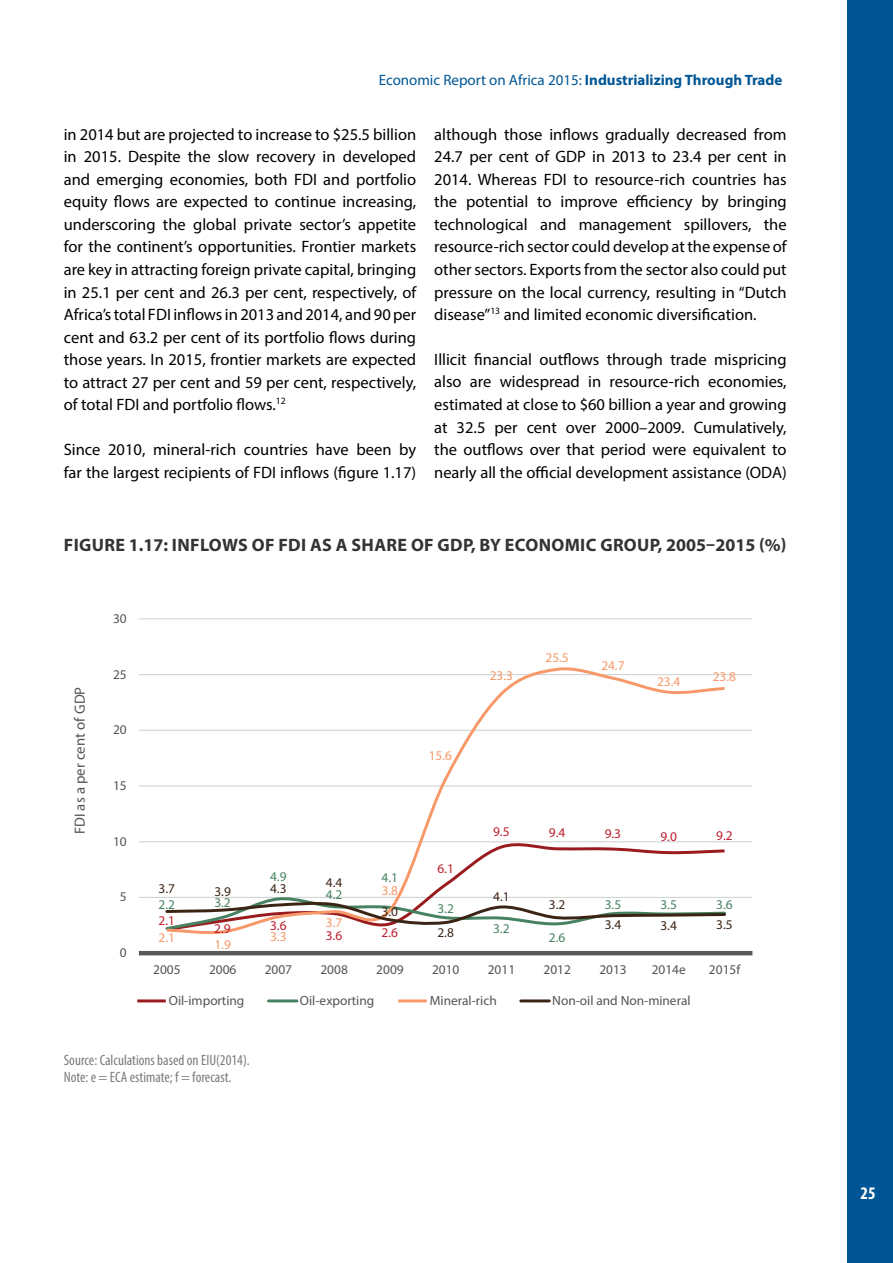
<style>
.page{position:relative;width:893px;height:1263px;background:#fff}
.page>*{position:absolute;margin:0;border:0;box-sizing:border-box;transform-origin:0 0}
.t1{font:700 18px "Myriad Pro";letter-spacing:.02em;color:#333}
.t2{font:700 condensed 17.7px "Myriad Pro";color:#fff}
.t3{font:16.5px/22.5px "Myriad Pro";color:#000;text-align:justify}
.t4{font:condensed 15px/16.5px "Myriad Pro";color:#7b7c7f}
.t5{font:15px "Myriad Pro";color:#005695}
.t6{font:14.85px "Myriad Pro";color:#515456}
.t7{font:13.35px "Myriad Pro";letter-spacing:-.005em;color:#515456}
.t8{font:13.35px "Myriad Pro";letter-spacing:-.005em;color:#f79868}
.t9{font:13.35px "Myriad Pro";color:#be1e2d}
.t10{font:13.35px "Myriad Pro";color:#468261}
.t11{font:13.35px "Myriad Pro";color:#3c2415}
.s1{font-weight:700}
</style>
<div class="page">
<div style="left:847px;top:0;width:46px;height:1263px;background:#005695"></div>
<hr style="left:139px;top:897px;width:613px;height:1px;background:#d0d2d1">
<hr style="left:139px;top:841px;width:613px;height:1px;background:#d0d2d1">
<hr style="left:139px;top:785px;width:613px;height:1px;background:#d0d2d1">
<hr style="left:139px;top:730px;width:613px;height:1px;background:#d0d2d1">
<hr style="left:139px;top:674px;width:613px;height:1px;background:#d0d2d1">
<hr style="left:139px;top:618px;width:613px;height:1px;background:#d0d2d1">
<hr style="left:139px;top:951px;width:613px;height:4px;background:#58595b">
<svg style="left:164px;top:667px;width:564px;height:267px"></svg>
<svg style="left:164px;top:894px;width:563px;height:38px"></svg>
<hr style="left:137px;top:999px;width:29px;height:3px;background:#991b1e">
<hr style="left:268px;top:999px;width:29px;height:3px;background:#468261">
<hr style="left:398px;top:999px;width:29px;height:3px;background:#f79868">
<hr style="left:521px;top:999px;width:28px;height:3px;background:#3c2415">
<p class="t5" style="left:379px;top:71px;width:405px">Economic Report on Africa 2015: <span class="s1">Industrializing Through Trade</span></p>
<p class="t3" style="left:64px;top:123px;width:354px">in 2014 but are projected to increase to $25.5 billion in 2015. Despite the slow recovery in developed and emerging economies, both FDI and portfolio equity flows are expected to continue increasing, underscoring the global private sector’s appetite for the continent’s opportunities. Frontier markets are key in attracting foreign private capital, bringing in 25.1 per cent and 26.3 per cent, respectively, of Africa’s total FDI inflows in 2013 and 2014, and 90 per cent and 63.2 per cent of its portfolio flows during those years. In 2015, frontier markets are expected to attract 27 per cent and 59 per cent, respectively, of total FDI and portfolio flows.<sup>12</sup></p>
<p class="t3" style="left:64px;top:438px;width:354px">Since 2010, mineral-rich countries have been by far the largest recipients of FDI inflows (figure 1.17)</p>
<p class="t3" style="left:434px;top:123px;width:354px">although those inflows gradually decreased from 24.7 per cent of GDP in 2013 to 23.4 per cent in 2014. Whereas FDI to resource-rich countries has the potential to improve efficiency by bringing technological and management spillovers, the resource-rich sector could develop at the expense of other sectors. Exports from the sector also could put pressure on the local currency, resulting in “Dutch disease”<sup>13</sup> and limited economic diversification.</p>
<p class="t3" style="left:434px;top:348px;width:354px">Illicit financial outflows through trade mispricing also are widespread in resource-rich economies, estimated at close to $60 billion a year and growing at 32.5 per cent over 2000–2009. Cumulatively, the outflows over that period were equivalent to nearly all the official development assistance (ODA)</p>
<p class="t1" style="left:64px;top:533px;width:724px">FIGURE 1.17: INFLOWS OF FDI AS A SHARE OF GDP, BY ECONOMIC GROUP, 2005–2015 (%)</p>
<p class="t6" style="left:71px;top:834px;width:149px;rotate:-90deg">FDI as a per cent of GDP</p>
<p class="t7" style="left:113px;top:610px;width:15px">30</p>
<p class="t7" style="left:113px;top:666px;width:15px">25</p>
<p class="t7" style="left:113px;top:721px;width:15px">20</p>
<p class="t7" style="left:113px;top:777px;width:15px">15</p>
<p class="t7" style="left:113px;top:833px;width:15px">10</p>
<p class="t7" style="left:120px;top:889px;width:8px">5</p>
<p class="t7" style="left:120px;top:944px;width:8px">0</p>
<p class="t8" style="left:490px;top:667px;width:25px">23.3</p>
<p class="t8" style="left:546px;top:650px;width:25px">25.5</p>
<p class="t8" style="left:601px;top:657px;width:25px">24.7</p>
<p class="t8" style="left:657px;top:673px;width:25px">23.4</p>
<p class="t8" style="left:713px;top:668px;width:25px">23.8</p>
<p class="t8" style="left:429px;top:747px;width:25px">15.6</p>
<p class="t9" style="left:493px;top:823px;width:18px">9.5</p>
<p class="t9" style="left:549px;top:825px;width:18px">9.4</p>
<p class="t9" style="left:605px;top:825px;width:18px">9.3</p>
<p class="t9" style="left:660px;top:828px;width:18px">9.0</p>
<p class="t9" style="left:716px;top:827px;width:18px">9.2</p>
<p class="t10" style="left:270px;top:868px;width:18px">4.9</p>
<p class="t11" style="left:159px;top:881px;width:18px">3.7</p>
<p class="t11" style="left:214px;top:883px;width:18px">3.9</p>
<p class="t11" style="left:270px;top:881px;width:18px">4.3</p>
<p class="t10" style="left:159px;top:896px;width:18px">2.2</p>
<p class="t10" style="left:214px;top:894px;width:18px">3.2</p>
<p class="t9" style="left:159px;top:912px;width:18px">2.1</p>
<p class="t8" style="left:159px;top:930px;width:18px">2.1</p>
<p class="t9" style="left:214px;top:920px;width:18px">2.9</p>
<p class="t9" style="left:270px;top:917px;width:18px">3.6</p>
<p class="t8" style="left:270px;top:928px;width:18px">3.3</p>
<p class="t8" style="left:214px;top:937px;width:18px">1.9</p>
<p class="t11" style="left:326px;top:874px;width:18px">4.4</p>
<p class="t10" style="left:326px;top:886px;width:18px">4.2</p>
<p class="t10" style="left:382px;top:869px;width:18px">4.1</p>
<p class="t8" style="left:382px;top:882px;width:18px">3.8</p>
<p class="t11" style="left:382px;top:903px;width:18px">3.0</p>
<p class="t8" style="left:326px;top:914px;width:18px">3.7</p>
<p class="t9" style="left:326px;top:927px;width:18px">3.6</p>
<p class="t9" style="left:382px;top:924px;width:18px">2.6</p>
<p class="t9" style="left:437px;top:860px;width:18px">6.1</p>
<p class="t10" style="left:437px;top:900px;width:18px">3.2</p>
<p class="t11" style="left:437px;top:924px;width:18px">2.8</p>
<p class="t11" style="left:493px;top:889px;width:18px">4.1</p>
<p class="t10" style="left:493px;top:920px;width:18px">3.2</p>
<p class="t11" style="left:549px;top:896px;width:18px">3.2</p>
<p class="t10" style="left:549px;top:930px;width:18px">2.6</p>
<p class="t10" style="left:605px;top:896px;width:18px">3.5</p>
<p class="t10" style="left:660px;top:896px;width:18px">3.5</p>
<p class="t10" style="left:716px;top:896px;width:18px">3.6</p>
<p class="t11" style="left:605px;top:916px;width:18px">3.4</p>
<p class="t11" style="left:660px;top:917px;width:18px">3.4</p>
<p class="t11" style="left:716px;top:916px;width:18px">3.5</p>
<p class="t7" style="left:153px;top:961px;width:29px">2005</p>
<p class="t7" style="left:209px;top:961px;width:29px">2006</p>
<p class="t7" style="left:265px;top:961px;width:29px">2007</p>
<p class="t7" style="left:321px;top:961px;width:29px">2008</p>
<p class="t7" style="left:376px;top:961px;width:29px">2009</p>
<p class="t7" style="left:432px;top:961px;width:29px">2010</p>
<p class="t7" style="left:488px;top:961px;width:29px">2011</p>
<p class="t7" style="left:544px;top:961px;width:29px">2012</p>
<p class="t7" style="left:599px;top:961px;width:29px">2013</p>
<p class="t7" style="left:652px;top:961px;width:36px">2014e</p>
<p class="t7" style="left:709px;top:961px;width:33px">2015f</p>
<p class="t7" style="left:169px;top:992px;width:77px">Oil-importing</p>
<p class="t7" style="left:300px;top:992px;width:76px">Oil-exporting</p>
<p class="t7" style="left:430px;top:992px;width:68px">Mineral-rich</p>
<p class="t7" style="left:552px;top:992px;width:140px">Non-oil and Non-mineral</p>
<p class="t4" style="left:64px;top:1052px;width:187px">Source: Calculations based on EIU(2014).<br>Note: e = ECA estimate; f = forecast.</p>
<p class="t2" style="left:861px;top:1181px;width:17px">25</p>
</div>
